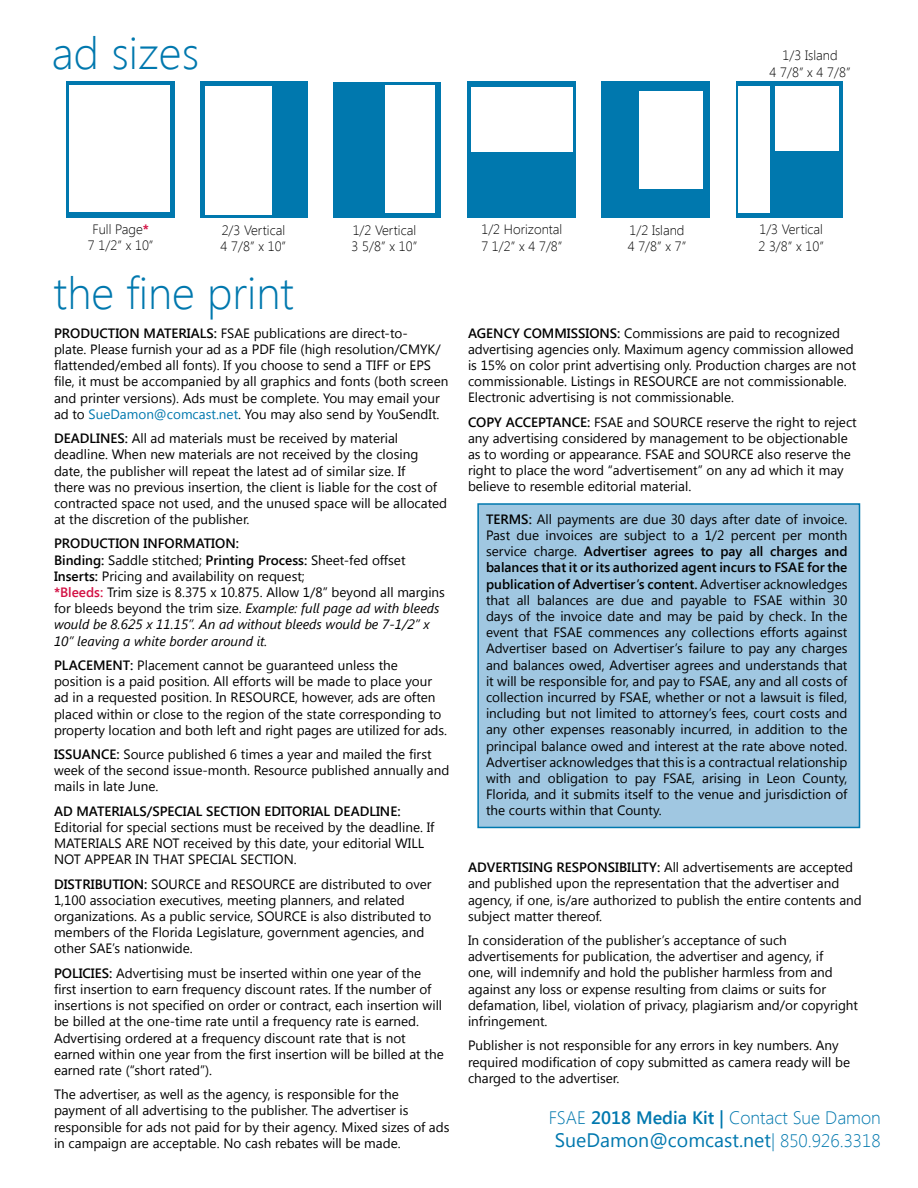
<style>
.page{position:relative;width:918px;height:1188px;background:#fff}
.page>*{position:absolute;margin:0;border:0;box-sizing:border-box;transform-origin:0 0}
.t1{font:300 45px "Segoe UI";color:#0078ae}
.t2{font:19.5px "Segoe UI";color:#0078ae}
.t3{font:300 18px "Segoe UI";color:#0078ae}
.t4{font:13.5px/16.2px "Segoe UI";color:#000}
.t5{font:300 13.5px/16.2px "Segoe UI";color:#000}
.t6{font:600 13.5px "Segoe UI";color:#000}
.s1{font-weight:700;color:#d31245}
.s2{font-weight:600}
.s3{color:#0078ae}
.s4{font-weight:600;color:#d31245}
.s5{font-style:italic}
.s6{font-weight:300;font-size:18px}
</style>
<div class="page">
<div style="left:477px;top:503px;width:383px;height:325px;background:#a0c7e1;border:2px solid #0078ae"></div>
<div style="left:66px;top:82px;width:109px;height:136px;background:#0078ae"></div>
<div style="left:200px;top:82px;width:108px;height:136px;background:#0078ae"></div>
<div style="left:333px;top:82px;width:108px;height:136px;background:#0078ae"></div>
<div style="left:467px;top:82px;width:108px;height:136px;background:#0078ae"></div>
<div style="left:601px;top:82px;width:109px;height:136px;background:#0078ae"></div>
<div style="left:736px;top:82px;width:106px;height:136px;background:#0078ae"></div>
<div style="left:70px;top:85px;width:100px;height:126px;background:#fff"></div>
<div style="left:206px;top:86px;width:66px;height:128px;background:#fff"></div>
<div style="left:385px;top:86px;width:50px;height:127px;background:#fff"></div>
<div style="left:471px;top:87px;width:102px;height:65px;background:#fff"></div>
<div style="left:640px;top:91px;width:63px;height:98px;background:#fff"></div>
<div style="left:739px;top:86px;width:31px;height:126px;background:#fff"></div>
<div style="left:775px;top:86px;width:64px;height:64px;background:#fff"></div>
<h1 class="t1" style="left:52px;top:22px;width:149px">ad sizes</h1>
<p class="t5" style="left:783px;top:47px;width:57px">1/3 Island</p>
<p class="t5" style="left:770px;top:63px;width:83px">4 7/8” x 4 7/8”</p>
<p class="t5" style="left:88px;top:220px;width:67px;text-align:center">Full Page<span class="s1">*<br></span>7 1/2” x 10”</p>
<p class="t5" style="left:221px;top:221px;width:67px">2/3 Vertical<br>4 7/8” x 10”</p>
<p class="t5" style="left:352px;top:222px;width:67px">1/2 Vertical<br>3 5/8” x 10”</p>
<p class="t5" style="left:481px;top:221px;width:83px">1/2 Horizontal<br>7 1/2” x 4 7/8”</p>
<p class="t5" style="left:628px;top:222px;width:60px">1/2 Island<br>4 7/8” x 7”</p>
<p class="t5" style="left:758px;top:221px;width:67px">1/3 Vertical<br>2 3/8” x 10”</p>
<h1 class="t1" style="left:54px;top:262px;width:241px">the fine print</h1>
<p class="t4" style="left:54px;top:324px;width:396px"><span class="s2">PRODUCTION MATERIALS:</span> FSAE publications are direct-to-<br>plate. Please furnish your ad as a PDF file (high resolution/CMYK/ flattended/embed all fonts). If you choose to send a TIFF or EPS file, it must be accompanied by all graphics and fonts (both screen and printer versions). Ads must be complete. You may email your ad to <span class="s3">SueDamon@comcast.net</span>. You may also send by YouSendIt.</p>
<p class="t4" style="left:54px;top:430px;width:395px"><span class="s2">DEADLINES:</span> All ad materials must be received by material deadline. When new materials are not received by the closing date, the publisher will repeat the latest ad of similar size. If<br>there was no previous insertion, the client is liable for the cost of contracted space not used, and the unused space will be allocated at the discretion of the publisher.</p>
<p class="t4" style="left:54px;top:535px;width:392px"><span class="s2">PRODUCTION INFORMATION:<br>Binding:</span> Saddle stitched; <span class="s2">Printing Process:</span> Sheet-fed offset <span class="s2">Inserts:</span> Pricing and availability on request;<br><span class="s1">*</span><span class="s4">Bleeds:</span> Trim size is 8.375 x 10.875. Allow 1/8” beyond all margins for bleeds beyond the trim size. <span class="s5">Example: full page ad with bleeds would be 8.625 x 11.15”. An ad without bleeds would be 7-1/2” x 10” leaving a white border around it.</span></p>
<p class="t4" style="left:54px;top:656px;width:395px"><span class="s2">PLACEMENT:</span> Placement cannot be guaranteed unless the position is a paid position. All efforts will be made to place your ad in a requested position. In RESOURCE, however, ads are often placed within or close to the region of the state corresponding to property location and both left and right pages are utilized for ads.</p>
<p class="t4" style="left:54px;top:746px;width:397px"><span class="s2">ISSUANCE:</span> Source published 6 times a year and mailed the first week of the second issue-month. Resource published annually and mails in late June.</p>
<p class="t6" style="left:54px;top:802px;width:348px">AD MATERIALS/SPECIAL SECTION EDITORIAL DEADLINE:</p>
<p class="t4" style="left:54px;top:818px;width:382px">Editorial for special sections must be received by the deadline. If<br>MATERIALS ARE NOT received by this date, your editorial WILL<br>NOT APPEAR IN THAT SPECIAL SECTION.</p>
<p class="t4" style="left:54px;top:875px;width:379px"><span class="s2">DISTRIBUTION:</span> SOURCE and RESOURCE are distributed to over 1,100 association executives, meeting planners, and related organizations. As a public service, SOURCE is also distributed to members of the Florida Legislature, government agencies, and other SAE’s nationwide.</p>
<p class="t4" style="left:54px;top:964px;width:391px"><span class="s2">POLICIES:</span> Advertising must be inserted within one year of the first insertion to earn frequency discount rates. If the number of insertions is not specified on order or contract, each insertion will be billed at the one-time rate until a frequency rate is earned.<br>Advertising ordered at a frequency discount rate that is not earned within one year from the first insertion will be billed at the earned rate (“short rated”).</p>
<p class="t4" style="left:54px;top:1086px;width:397px">The advertiser, as well as the agency, is responsible for the payment of all advertising to the publisher. The advertiser is responsible for ads not paid for by their agency. Mixed sizes of ads in campaign are acceptable. No cash rebates will be made.</p>
<p class="t4" style="left:468px;top:324px;width:390px"><span class="s2">AGENCY COMMISSIONS:</span> Commissions are paid to recognized advertising agencies only. Maximum agency commission allowed is 15% on color print advertising only. Production charges are not commissionable. Listings in RESOURCE are not commissionable.<br>Electronic advertising is not commissionable.</p>
<p class="t4" style="left:468px;top:413px;width:390px"><span class="s2">COPY ACCEPTANCE:</span> FSAE and SOURCE reserve the right to reject any advertising considered by management to be objectionable as to wording or appearance. FSAE and SOURCE also reserve the right to place the word “advertisement” on any ad which it may believe to resemble editorial material.</p>
<p class="t4" style="left:486px;top:510px;width:363px;text-align:justify"><span class="s2">TERMS:</span> All payments are due 30 days after date of invoice.<br>Past due invoices are subject to a 1/2 percent per month service charge. <span class="s2">Advertiser agrees to pay all charges and balances that it or its authorized agent incurs to FSAE for the publication of Advertiser’s content.</span> Advertiser acknowledges that all balances are due and payable to FSAE within 30 days of the invoice date and may be paid by check. In the event that FSAE commences any collections efforts against Advertiser based on Advertiser’s failure to pay any charges and balances owed, Advertiser agrees and understands that it will be responsible for, and pay to FSAE, any and all costs of collection incurred by FSAE, whether or not a lawsuit is filed, including but not limited to attorney’s fees, court costs and any other expenses reasonably incurred, in addition to the principal balance owed and interest at the rate above noted.<br>Advertiser acknowledges that this is a contractual relationship with and obligation to pay FSAE, arising in Leon County, Florida, and it submits itself to the venue and jurisdiction of the courts within that County.</p>
<p class="t4" style="left:468px;top:859px;width:395px"><span class="s2">ADVERTISING RESPONSIBILITY:</span> All advertisements are accepted and published upon the representation that the advertiser and agency, if one, is/are authorized to publish the entire contents and subject matter thereof.</p>
<p class="t4" style="left:468px;top:932px;width:392px">In consideration of the publisher’s acceptance of such advertisements for publication, the advertiser and agency, if<br>one, will indemnify and hold the publisher harmless from and against any loss or expense resulting from claims or suits for defamation, libel, violation of privacy, plagiarism and/or copyright infringement.</p>
<p class="t4" style="left:468px;top:1037px;width:384px">Publisher is not responsible for any errors in key numbers. Any required modification of copy submitted as camera ready will be charged to the advertiser.</p>
<h3 class="t3" style="left:549px;top:1105px;width:333px">FSAE <span class="s2">2018 Media Kit |</span> Contact Sue Damon</h3>
<h2 class="t2" style="left:555px;top:1127px;width:327px">SueDamon@comcast.net<span class="s6">| 850.926.3318</span></h2>
</div>
